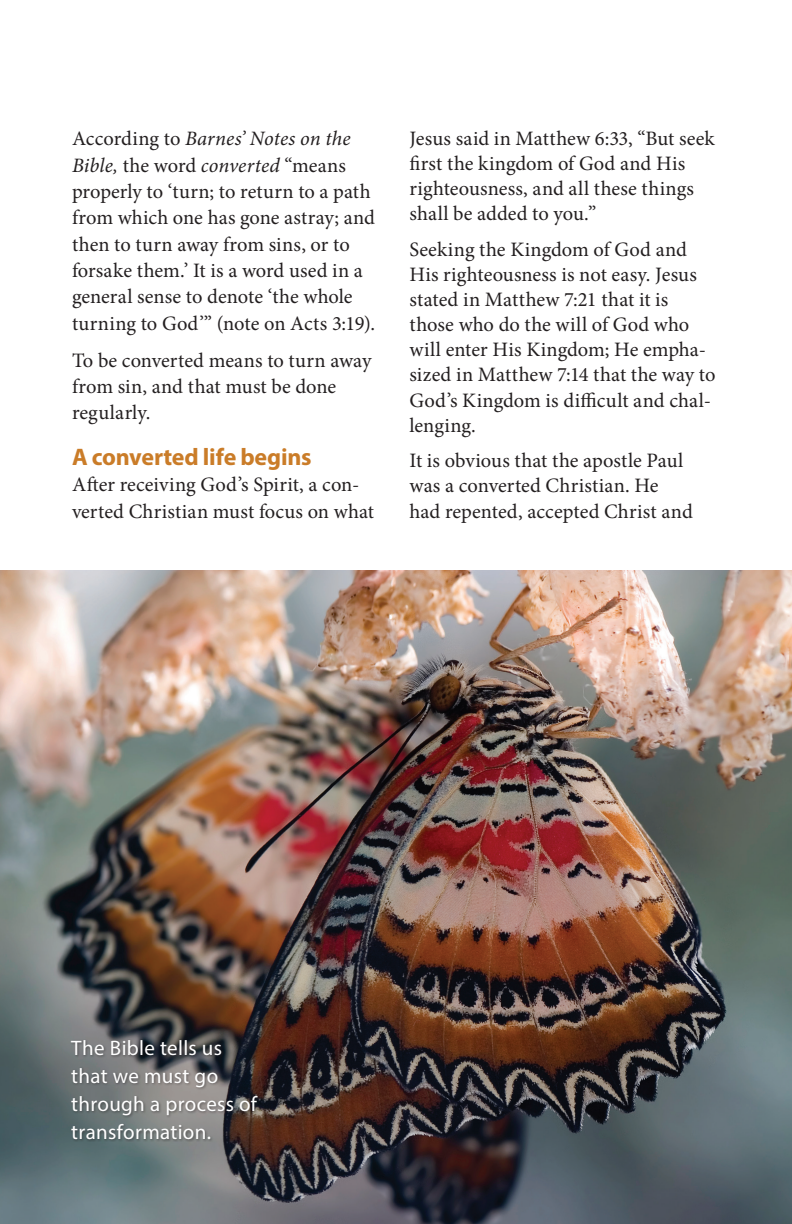
<style>
.page{position:relative;width:792px;height:1224px;background:#fff}
.page>*{position:absolute;margin:0;border:0;box-sizing:border-box;transform-origin:0 0}
.t1{font:700 24px "Myriad Pro";letter-spacing:-.01em;color:#ca7c28}
.t2{font:21px/28px "Myriad Pro";letter-spacing:.015em;color:#fff}
.t3{font:20.4px/25px "Minion Pro";letter-spacing:.005em;color:#231f20}
.s1{font-style:italic}
</style>
<div class="page">
<img style="left:1px;top:570px;width:791px;height:654px">
<div style="left:70px;top:1039px;width:191px;height:103px;background:#231f20;opacity:.5"></div>
<p class="t3" style="left:72px;top:126px;width:305px;line-height:26.4px">According to <span class="s1">Barnes’ Notes on the Bible,</span> the word <span class="s1">converted</span> “means properly to ‘turn; to return to a path from which one has gone astray; and then to turn away from sins, or to forsake them.’ It is a word used in a general sense to denote ‘the whole turning to God’” (note on Acts 3:19).</p>
<p class="t3" style="left:72px;top:347px;width:301px;line-height:26.4px">To be converted means to turn away from sin, and that must be done regularly.</p>
<p class="t1" style="left:72px;top:441px;width:241px">A converted life begins</p>
<p class="t3" style="left:72px;top:472px;width:304px;line-height:26.4px">After receiving God’s Spirit, a con&shy;verted Christian must focus on what</p>
<p class="t3" style="left:409px;top:126px;width:307px">Jesus said in Matthew 6:33, “But seek first the kingdom of God and His righteousness, and all these things shall be added to you.”</p>
<p class="t3" style="left:409px;top:237px;width:308px">Seeking the Kingdom of God and<br>His righteousness is not easy. Jesus stated in Matthew 7:21 that it is those who do the will of God who will enter His Kingdom; He empha&shy;sized in Matthew 7:14 that the way to<br>God’s Kingdom is difficult and chal&shy;lenging.</p>
<p class="t3" style="left:409px;top:449px;width:285px">It is obvious that the apostle Paul was a converted Christian. He had repented, accepted Christ and</p>
<p class="t2" style="left:71px;top:1034px;width:187px">The Bible tells us that we must go through a process of transformation.</p>
</div>
